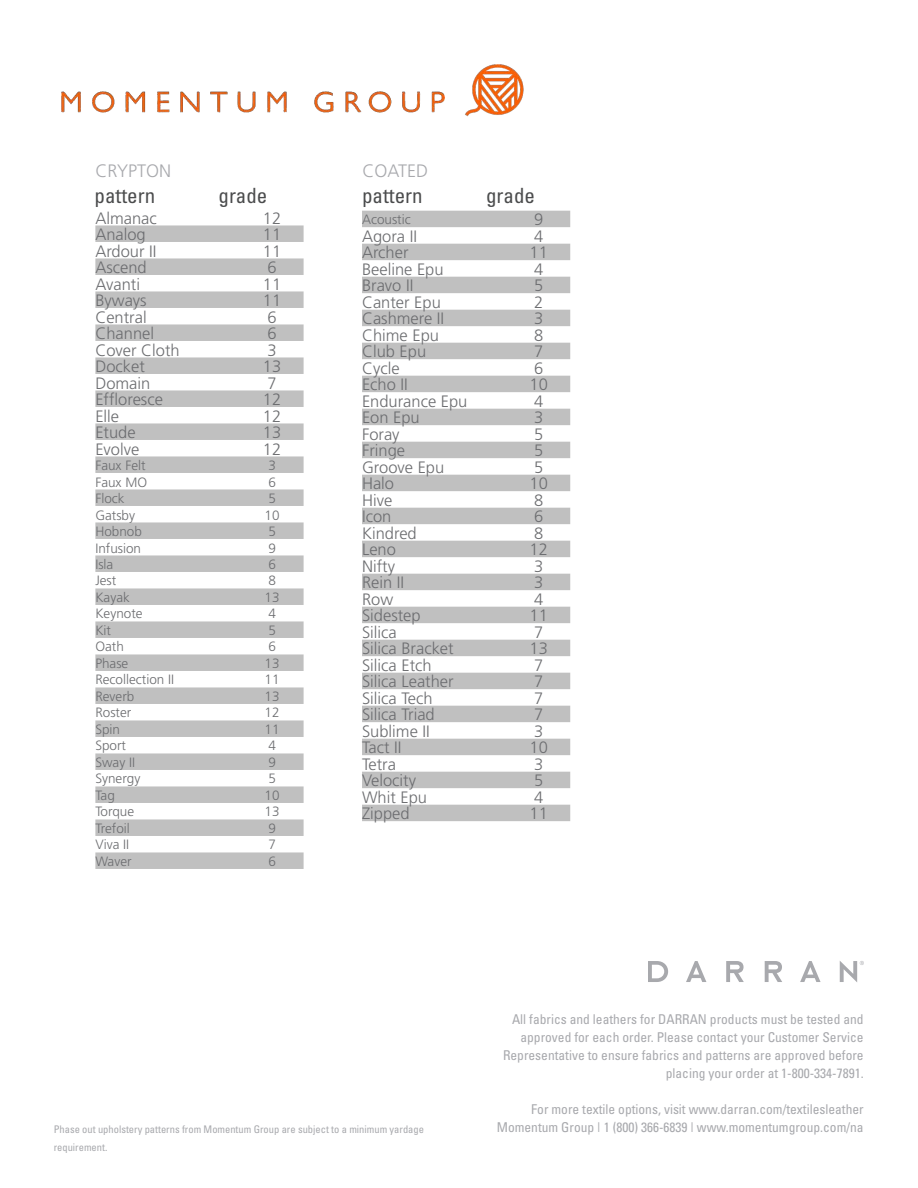
<style>
.page{position:relative;width:918px;height:1188px;background:#fff}
.page>*{position:absolute;margin:0;border:0;box-sizing:border-box;transform-origin:0 0}
.t1{font:condensed 21px "Univers";color:#4b4c4d}
.t2{font:300 18px "Frutiger";color:#a8a9ad}
.t3{font:300 16.5px "Frutiger";color:#6c6d70}
.t4{font:condensed 13.5px/18px "Univers";color:#a8a9ad;text-align:right}
.t5{font:300 13.5px "Frutiger";color:#6c6d70}
.t6{font:condensed 10.5px "Univers";color:#a8a9ad}
</style>
<div class="page">
<img style="left:62px;top:91px;width:375px;height:21px">
<svg style="left:800px;top:961px;width:21px;height:21px"></svg>
<svg style="left:765px;top:961px;width:17px;height:21px"></svg>
<svg style="left:648px;top:961px;width:20px;height:21px"></svg>
<svg style="left:686px;top:961px;width:20px;height:21px"></svg>
<svg style="left:726px;top:961px;width:18px;height:21px"></svg>
<svg style="left:840px;top:961px;width:24px;height:21px"></svg>
<img style="left:437px;top:64px;width:87px;height:53px">
<svg style="left:362px;top:211px;width:208px;height:610px"></svg>
<svg style="left:95px;top:225px;width:209px;height:644px"></svg>
<p class="t2" style="left:95px;top:161px;width:77px">CRYPTON</p>
<p class="t2" style="left:362px;top:161px;width:67px">COATED</p>
<p class="t1" style="left:94px;top:182px;width:62px">pattern</p>
<p class="t1" style="left:219px;top:182px;width:50px">grade</p>
<p class="t1" style="left:362px;top:182px;width:62px">pattern</p>
<p class="t1" style="left:486px;top:182px;width:50px">grade</p>
<p class="t3" style="left:95px;top:209px;width:63px">Almanac</p>
<p class="t3" style="left:263px;top:209px;width:20px">12</p>
<p class="t3" style="left:95px;top:225px;width:52px">Analog</p>
<p class="t3" style="left:263px;top:225px;width:20px">11</p>
<p class="t3" style="left:95px;top:242px;width:63px">Ardour II</p>
<p class="t3" style="left:263px;top:242px;width:20px">11</p>
<p class="t3" style="left:95px;top:258px;width:53px">Ascend</p>
<p class="t3" style="left:268px;top:258px;width:11px">6</p>
<p class="t3" style="left:95px;top:275px;width:46px">Avanti</p>
<p class="t3" style="left:263px;top:275px;width:20px">11</p>
<p class="t3" style="left:95px;top:291px;width:53px">Byways</p>
<p class="t3" style="left:263px;top:291px;width:20px">11</p>
<p class="t3" style="left:95px;top:308px;width:53px">Central</p>
<p class="t3" style="left:268px;top:308px;width:11px">6</p>
<p class="t3" style="left:95px;top:324px;width:60px">Channel</p>
<p class="t3" style="left:268px;top:324px;width:11px">6</p>
<p class="t3" style="left:95px;top:341px;width:86px">Cover Cloth</p>
<p class="t3" style="left:268px;top:341px;width:11px">3</p>
<p class="t3" style="left:95px;top:357px;width:51px">Docket</p>
<p class="t3" style="left:263px;top:357px;width:20px">13</p>
<p class="t3" style="left:95px;top:374px;width:57px">Domain</p>
<p class="t3" style="left:268px;top:374px;width:11px">7</p>
<p class="t3" style="left:95px;top:390px;width:69px">Effloresce</p>
<p class="t3" style="left:263px;top:390px;width:20px">12</p>
<p class="t3" style="left:95px;top:407px;width:25px">Elle</p>
<p class="t3" style="left:263px;top:407px;width:20px">12</p>
<p class="t3" style="left:95px;top:423px;width:42px">Etude</p>
<p class="t3" style="left:263px;top:423px;width:20px">13</p>
<p class="t3" style="left:95px;top:440px;width:45px">Evolve</p>
<p class="t3" style="left:263px;top:440px;width:20px">12</p>
<p class="t5" style="left:95px;top:458px;width:52px">Faux Felt</p>
<p class="t5" style="left:268px;top:458px;width:9px">3</p>
<p class="t5" style="left:95px;top:474px;width:53px">Faux MO</p>
<p class="t5" style="left:268px;top:474px;width:9px">6</p>
<p class="t5" style="left:95px;top:491px;width:31px">Flock</p>
<p class="t5" style="left:268px;top:491px;width:9px">5</p>
<p class="t5" style="left:95px;top:507px;width:41px">Gatsby</p>
<p class="t5" style="left:265px;top:507px;width:17px">10</p>
<p class="t5" style="left:95px;top:524px;width:48px">Hobnob</p>
<p class="t5" style="left:268px;top:524px;width:9px">5</p>
<p class="t5" style="left:95px;top:540px;width:47px">Infusion</p>
<p class="t5" style="left:268px;top:540px;width:9px">9</p>
<p class="t5" style="left:95px;top:557px;width:19px">Isla</p>
<p class="t5" style="left:268px;top:557px;width:9px">6</p>
<p class="t5" style="left:95px;top:573px;width:22px">Jest</p>
<p class="t5" style="left:268px;top:573px;width:9px">8</p>
<p class="t5" style="left:95px;top:590px;width:36px">Kayak</p>
<p class="t5" style="left:265px;top:590px;width:17px">13</p>
<p class="t5" style="left:95px;top:606px;width:49px">Keynote</p>
<p class="t5" style="left:268px;top:606px;width:9px">4</p>
<p class="t5" style="left:95px;top:623px;width:17px">Kit</p>
<p class="t5" style="left:268px;top:623px;width:9px">5</p>
<p class="t5" style="left:95px;top:639px;width:30px">Oath</p>
<p class="t5" style="left:268px;top:639px;width:9px">6</p>
<p class="t5" style="left:95px;top:656px;width:35px">Phase</p>
<p class="t5" style="left:265px;top:656px;width:17px">13</p>
<p class="t5" style="left:95px;top:672px;width:80px">Recollection II</p>
<p class="t5" style="left:265px;top:672px;width:17px">11</p>
<p class="t5" style="left:95px;top:689px;width:41px">Reverb</p>
<p class="t5" style="left:265px;top:689px;width:17px">13</p>
<p class="t5" style="left:95px;top:705px;width:38px">Roster</p>
<p class="t5" style="left:265px;top:705px;width:17px">12</p>
<p class="t5" style="left:95px;top:722px;width:26px">Spin</p>
<p class="t5" style="left:265px;top:722px;width:17px">11</p>
<p class="t5" style="left:95px;top:738px;width:32px">Sport</p>
<p class="t5" style="left:268px;top:738px;width:9px">4</p>
<p class="t5" style="left:95px;top:755px;width:41px">Sway II</p>
<p class="t5" style="left:268px;top:755px;width:9px">9</p>
<p class="t5" style="left:95px;top:771px;width:46px">Synergy</p>
<p class="t5" style="left:268px;top:771px;width:9px">5</p>
<p class="t5" style="left:95px;top:788px;width:21px">Tag</p>
<p class="t5" style="left:265px;top:788px;width:17px">10</p>
<p class="t5" style="left:95px;top:804px;width:40px">Torque</p>
<p class="t5" style="left:265px;top:804px;width:17px">13</p>
<p class="t5" style="left:95px;top:821px;width:36px">Trefoil</p>
<p class="t5" style="left:268px;top:821px;width:9px">9</p>
<p class="t5" style="left:95px;top:837px;width:35px">Viva II</p>
<p class="t5" style="left:268px;top:837px;width:9px">7</p>
<p class="t5" style="left:95px;top:854px;width:38px">Waver</p>
<p class="t5" style="left:268px;top:854px;width:9px">6</p>
<p class="t5" style="left:362px;top:212px;width:50px">Acoustic</p>
<p class="t3" style="left:534px;top:210px;width:11px">9</p>
<p class="t3" style="left:362px;top:227px;width:57px">Agora II</p>
<p class="t3" style="left:534px;top:227px;width:11px">4</p>
<p class="t3" style="left:362px;top:243px;width:48px">Archer</p>
<p class="t3" style="left:530px;top:243px;width:20px">11</p>
<p class="t3" style="left:362px;top:260px;width:83px">Beeline Epu</p>
<p class="t3" style="left:534px;top:260px;width:11px">4</p>
<p class="t3" style="left:362px;top:276px;width:53px">Bravo II</p>
<p class="t3" style="left:534px;top:276px;width:11px">5</p>
<p class="t3" style="left:362px;top:293px;width:80px">Canter Epu</p>
<p class="t3" style="left:534px;top:293px;width:11px">2</p>
<p class="t3" style="left:362px;top:309px;width:84px">Cashmere II</p>
<p class="t3" style="left:534px;top:309px;width:11px">3</p>
<p class="t3" style="left:362px;top:326px;width:79px">Chime Epu</p>
<p class="t3" style="left:534px;top:326px;width:11px">8</p>
<p class="t3" style="left:362px;top:342px;width:66px">Club Epu</p>
<p class="t3" style="left:534px;top:342px;width:11px">7</p>
<p class="t3" style="left:362px;top:359px;width:39px">Cycle</p>
<p class="t3" style="left:534px;top:359px;width:11px">6</p>
<p class="t3" style="left:362px;top:375px;width:47px">Echo II</p>
<p class="t3" style="left:530px;top:375px;width:20px">10</p>
<p class="t3" style="left:362px;top:392px;width:107px">Endurance Epu</p>
<p class="t3" style="left:534px;top:392px;width:11px">4</p>
<p class="t3" style="left:362px;top:408px;width:59px">Eon Epu</p>
<p class="t3" style="left:534px;top:408px;width:11px">3</p>
<p class="t3" style="left:362px;top:425px;width:39px">Foray</p>
<p class="t3" style="left:534px;top:425px;width:11px">5</p>
<p class="t3" style="left:362px;top:441px;width:45px">Fringe</p>
<p class="t3" style="left:534px;top:441px;width:11px">5</p>
<p class="t3" style="left:362px;top:458px;width:84px">Groove Epu</p>
<p class="t3" style="left:534px;top:458px;width:11px">5</p>
<p class="t3" style="left:362px;top:474px;width:34px">Halo</p>
<p class="t3" style="left:530px;top:474px;width:20px">10</p>
<p class="t3" style="left:362px;top:491px;width:32px">Hive</p>
<p class="t3" style="left:534px;top:491px;width:11px">8</p>
<p class="t3" style="left:362px;top:507px;width:31px">Icon</p>
<p class="t3" style="left:534px;top:507px;width:11px">6</p>
<p class="t3" style="left:362px;top:524px;width:56px">Kindred</p>
<p class="t3" style="left:534px;top:524px;width:11px">8</p>
<p class="t3" style="left:362px;top:540px;width:35px">Leno</p>
<p class="t3" style="left:530px;top:540px;width:20px">12</p>
<p class="t3" style="left:362px;top:557px;width:34px">Nifty</p>
<p class="t3" style="left:534px;top:557px;width:11px">3</p>
<p class="t3" style="left:362px;top:573px;width:44px">Rein II</p>
<p class="t3" style="left:534px;top:573px;width:11px">3</p>
<p class="t3" style="left:362px;top:590px;width:33px">Row</p>
<p class="t3" style="left:534px;top:590px;width:11px">4</p>
<p class="t3" style="left:362px;top:606px;width:60px">Sidestep</p>
<p class="t3" style="left:530px;top:606px;width:20px">11</p>
<p class="t3" style="left:362px;top:623px;width:36px">Silica</p>
<p class="t3" style="left:534px;top:623px;width:11px">7</p>
<p class="t3" style="left:362px;top:639px;width:93px">Silica Bracket</p>
<p class="t3" style="left:530px;top:639px;width:20px">13</p>
<p class="t3" style="left:362px;top:656px;width:71px">Silica Etch</p>
<p class="t3" style="left:534px;top:656px;width:11px">7</p>
<p class="t3" style="left:362px;top:672px;width:93px">Silica Leather</p>
<p class="t3" style="left:534px;top:672px;width:11px">7</p>
<p class="t3" style="left:362px;top:689px;width:72px">Silica Tech</p>
<p class="t3" style="left:534px;top:689px;width:11px">7</p>
<p class="t3" style="left:362px;top:705px;width:74px">Silica Triad</p>
<p class="t3" style="left:534px;top:705px;width:11px">7</p>
<p class="t3" style="left:362px;top:722px;width:69px">Sublime II</p>
<p class="t3" style="left:534px;top:722px;width:11px">3</p>
<p class="t3" style="left:362px;top:738px;width:41px">Tact II</p>
<p class="t3" style="left:530px;top:738px;width:20px">10</p>
<p class="t3" style="left:362px;top:755px;width:35px">Tetra</p>
<p class="t3" style="left:534px;top:755px;width:11px">3</p>
<p class="t3" style="left:362px;top:771px;width:56px">Velocity</p>
<p class="t3" style="left:534px;top:771px;width:11px">5</p>
<p class="t3" style="left:362px;top:788px;width:67px">Whit Epu</p>
<p class="t3" style="left:534px;top:788px;width:11px">4</p>
<p class="t3" style="left:362px;top:804px;width:49px">Zipped</p>
<p class="t3" style="left:530px;top:804px;width:20px">11</p>
<p class="t4" style="left:503px;top:1010px;width:362px">All fabrics and leathers for DARRAN products must be tested and approved for each order. Please contact your Customer Service Representative to ensure fabrics and patterns are approved before placing your order at 1-800-334-7891.</p>
<p class="t4" style="left:531px;top:1100px;width:334px">For more textile options, visit www.darran.com/textilesleather</p>
<p class="t6" style="left:54px;top:1122px;width:372px">Phase out upholstery patterns from Momentum Group are subject to a minimum yardage</p>
<p class="t4" style="left:497px;top:1118px;width:368px">Momentum Group | 1 (800) 366-6839 | www.momentumgroup.com/na</p>
<p class="t6" style="left:54px;top:1140px;width:55px">requirement.</p>
</div>
